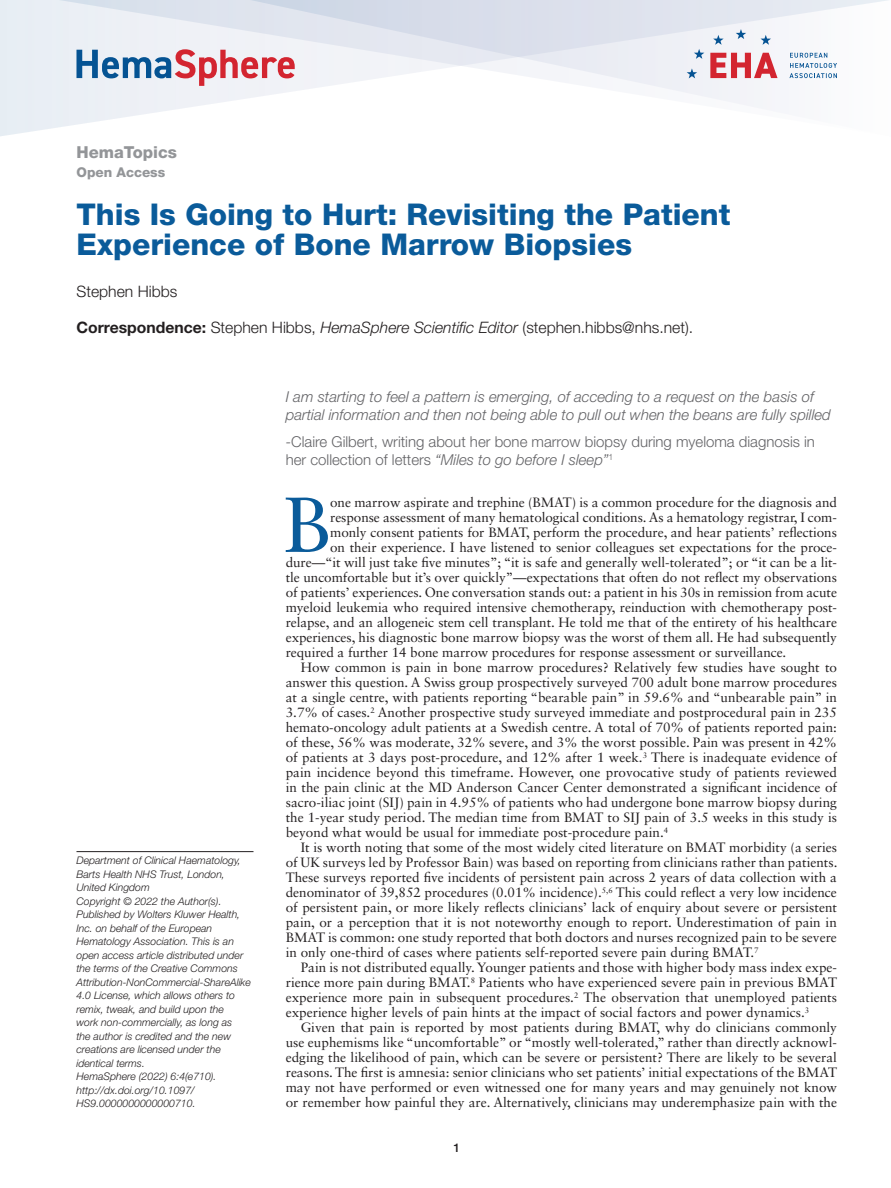
<style>
.page{position:relative;width:891px;height:1188px;background:#fff}
.page>*{position:absolute;margin:0;border:0;box-sizing:border-box;transform-origin:0 0}
.t1{font:78px "Sabon LT Std";color:#0a5b9a}
.t2{font:800 30px/30px "Helvetica Neue LT Std";color:#0a5b9a}
.t3{font:800 16.5px "Helvetica Neue LT Std";color:#939598}
.t4{font:300 15.75px "Helvetica Neue LT Std";color:#231f20}
.t5{font:italic 300 15px/18px "Helvetica Neue LT Std";color:#636366}
.t6{font:300 15px/18px "Helvetica Neue LT Std";color:#636366}
.t7{font:13.5px "Sabon LT Std";color:#231f20}
.t8{font:800 13.5px "Helvetica Neue LT Std";color:#939598}
.t9{font:500 12px "Helvetica Neue LT Std";color:#231f20}
.t10{font:italic 300 10.5px/13.5px "Helvetica Neue LT Std";color:#231f20}
.s1{font-weight:700}
.s2{font-style:italic}
</style>
<div class="page">
<div style="left:1px;top:0;width:58px;height:136px;background:#e8eef4"></div>
<svg style="left:59px;top:0;width:829px;height:127px"></svg>
<svg style="left:0;top:0;width:1px;height:136px"></svg>
<svg style="left:710px;top:53px;width:68px;height:25px"></svg>
<svg style="left:789px;top:53px;width:48px;height:25px"></svg>
<svg style="left:761px;top:35px;width:10px;height:10px"></svg>
<svg style="left:713px;top:35px;width:11px;height:10px"></svg>
<svg style="left:736px;top:29px;width:10px;height:10px"></svg>
<svg style="left:694px;top:49px;width:10px;height:10px"></svg>
<svg style="left:687px;top:68px;width:10px;height:10px"></svg>
<svg style="left:76px;top:49px;width:219px;height:37px"></svg>
<hr style="left:76px;top:851px;width:178px;height:1px;background:#231f20">
<p class="t3" style="left:76px;top:142px;width:102px">HemaTopics</p>
<p class="t8" style="left:76px;top:164px;width:90px">Open Access</p>
<h2 class="t2" style="left:76px;top:199px;width:656px">This Is Going to Hurt: Revisiting the Patient<br>Experience of Bone Marrow Biopsies</h2>
<p class="t4" style="left:76px;top:282px;width:102px">Stephen Hibbs</p>
<p class="t4" style="left:76px;top:318px;width:618px"><span class="s1">Correspondence:</span> Stephen Hibbs, <span class="s2">HemaSphere Scientific Editor</span> (stephen.hibbs@nhs.net).</p>
<p class="t10" style="left:76px;top:853px;width:176px">Department of Clinical Haematology,<br>Barts Health NHS Trust, London,<br>United Kingdom<br>Copyright © 2022 the Author(s).<br>Published by Wolters Kluwer Health,<br>Inc. on behalf of the European<br>Hematology Association. This is an open access article distributed under the terms of the Creative Commons<br>Attribution-NonCommercial-ShareAlike<br>4.0 License, which allows others to remix, tweak, and build upon the<br>work non-commercially, as long as<br>the author is credited and the new creations are licensed under the identical terms.<br>HemaSphere (2022) 6:4(e710). http://dx.doi.org/10.1097/<br>HS9.0000000000000710.</p>
<p class="t5" style="left:286px;top:387px;width:547px">I am starting to feel a pattern is emerging, of acceding to a request on the basis of partial information and then not being able to pull out when the beans are fully spilled</p>
<p class="t6" style="left:286px;top:432px;width:531px"><span class="s2">-</span>Claire Gilbert, writing about her bone marrow biopsy during myeloma diagnosis in her collection of letters <span class="s2">“Miles to go before I sleep”</span><sup>1</sup></p>
<h1 class="t1" style="left:283px;top:478px;width:49px">B</h1>
<p class="t7" style="left:330px;top:494px;width:508px">one marrow aspirate and trephine (BMAT) is a common procedure for the diagnosis and</p>
<p class="t7" style="left:330px;top:509px;width:508px">response assessment of many hematological conditions. As a hematology registrar, I com-</p>
<p class="t7" style="left:330px;top:524px;width:508px">monly consent patients for BMAT, perform the procedure, and hear patients’ reflections</p>
<p class="t7" style="left:330px;top:539px;width:508px">on their experience. I have listened to senior colleagues set expectations for the proce-</p>
<p class="t7" style="left:286px;top:554px;width:553px">dure—“it will just take five minutes”; “it is safe and generally well-tolerated”; or “it can be a lit-</p>
<p class="t7" style="left:286px;top:569px;width:553px">tle uncomfortable but it’s over quickly”—expectations that often do not reflect my observations</p>
<p class="t7" style="left:286px;top:584px;width:553px">of patients’ experiences. One conversation stands out: a patient in his 30s in remission from acute</p>
<p class="t7" style="left:286px;top:599px;width:553px">myeloid leukemia who required intensive chemotherapy, reinduction with chemotherapy post-</p>
<p class="t7" style="left:286px;top:614px;width:553px">relapse, and an allogeneic stem cell transplant. He told me that of the entirety of his healthcare</p>
<p class="t7" style="left:286px;top:629px;width:553px">experiences, his diagnostic bone marrow biopsy was the worst of them all. He had subsequently</p>
<p class="t7" style="left:286px;top:644px;width:502px">required a further 14 bone marrow procedures for response assessment or surveillance.</p>
<p class="t7" style="left:301px;top:659px;width:538px">How common is pain in bone marrow procedures? Relatively few studies have sought to</p>
<p class="t7" style="left:286px;top:674px;width:553px">answer this question. A Swiss group prospectively surveyed 700 adult bone marrow procedures</p>
<p class="t7" style="left:286px;top:689px;width:553px">at a single centre, with patients reporting “bearable pain” in 59.6% and “unbearable pain” in</p>
<p class="t7" style="left:286px;top:704px;width:553px">3.7% of cases.<sup>2</sup> Another prospective study surveyed immediate and postprocedural pain in 235</p>
<p class="t7" style="left:286px;top:719px;width:553px">hemato-oncology adult patients at a Swedish centre. A total of 70% of patients reported pain:</p>
<p class="t7" style="left:286px;top:734px;width:553px">of these, 56% was moderate, 32% severe, and 3% the worst possible. Pain was present in 42%</p>
<p class="t7" style="left:286px;top:749px;width:553px">of patients at 3 days post-procedure, and 12% after 1 week.<sup>3</sup> There is inadequate evidence of</p>
<p class="t7" style="left:286px;top:764px;width:553px">pain incidence beyond this timeframe. However, one provocative study of patients reviewed</p>
<p class="t7" style="left:286px;top:779px;width:553px">in the pain clinic at the MD Anderson Cancer Center demonstrated a significant incidence of</p>
<p class="t7" style="left:286px;top:794px;width:553px">sacro-iliac joint (SIJ) pain in 4.95% of patients who had undergone bone marrow biopsy during</p>
<p class="t7" style="left:286px;top:809px;width:553px">the 1-year study period. The median time from BMAT to SIJ pain of 3.5 weeks in this study is</p>
<p class="t7" style="left:286px;top:824px;width:384px">beyond what would be usual for immediate post-procedure pain.<sup>4</sup></p>
<p class="t7" style="left:301px;top:839px;width:538px">It is worth noting that some of the most widely cited literature on BMAT morbidity (a series</p>
<p class="t7" style="left:286px;top:854px;width:553px">of UK surveys led by Professor Bain) was based on reporting from clinicians rather than patients.</p>
<p class="t7" style="left:286px;top:869px;width:553px">These surveys reported five incidents of persistent pain across 2 years of data collection with a</p>
<p class="t7" style="left:286px;top:884px;width:553px">denominator of 39,852 procedures (0.01% incidence).<sup>5,6</sup> This could reflect a very low incidence</p>
<p class="t7" style="left:286px;top:899px;width:553px">of persistent pain, or more likely reflects clinicians’ lack of enquiry about severe or persistent</p>
<p class="t7" style="left:286px;top:914px;width:553px">pain, or a perception that it is not noteworthy enough to report. Underestimation of pain in</p>
<p class="t7" style="left:286px;top:929px;width:553px">BMAT is common: one study reported that both doctors and nurses recognized pain to be severe</p>
<p class="t7" style="left:286px;top:944px;width:474px">in only one-third of cases where patients self-reported severe pain during BMAT.<sup>7</sup></p>
<p class="t7" style="left:301px;top:959px;width:538px">Pain is not distributed equally. Younger patients and those with higher body mass index expe-</p>
<p class="t7" style="left:286px;top:974px;width:553px">rience more pain during BMAT.<sup>8</sup> Patients who have experienced severe pain in previous BMAT</p>
<p class="t7" style="left:286px;top:989px;width:553px">experience more pain in subsequent procedures.<sup>2</sup> The observation that unemployed patients</p>
<p class="t7" style="left:286px;top:1004px;width:525px">experience higher levels of pain hints at the impact of social factors and power dynamics.<sup>3</sup></p>
<p class="t7" style="left:301px;top:1019px;width:538px">Given that pain is reported by most patients during BMAT, why do clinicians commonly</p>
<p class="t7" style="left:286px;top:1034px;width:553px">use euphemisms like “uncomfortable” or “mostly well-tolerated,” rather than directly acknowl-</p>
<p class="t7" style="left:286px;top:1049px;width:553px">edging the likelihood of pain, which can be severe or persistent? There are likely to be several</p>
<p class="t7" style="left:286px;top:1064px;width:553px">reasons. The first is amnesia: senior clinicians who set patients’ initial expectations of the BMAT</p>
<p class="t7" style="left:286px;top:1079px;width:553px">may not have performed or even witnessed one for many years and may genuinely not know</p>
<p class="t7" style="left:286px;top:1094px;width:553px">or remember how painful they are. Alternatively, clinicians may underemphasize pain with the</p>
<p class="t9" style="left:453px;top:1140px;width:8px">1</p>
</div>
